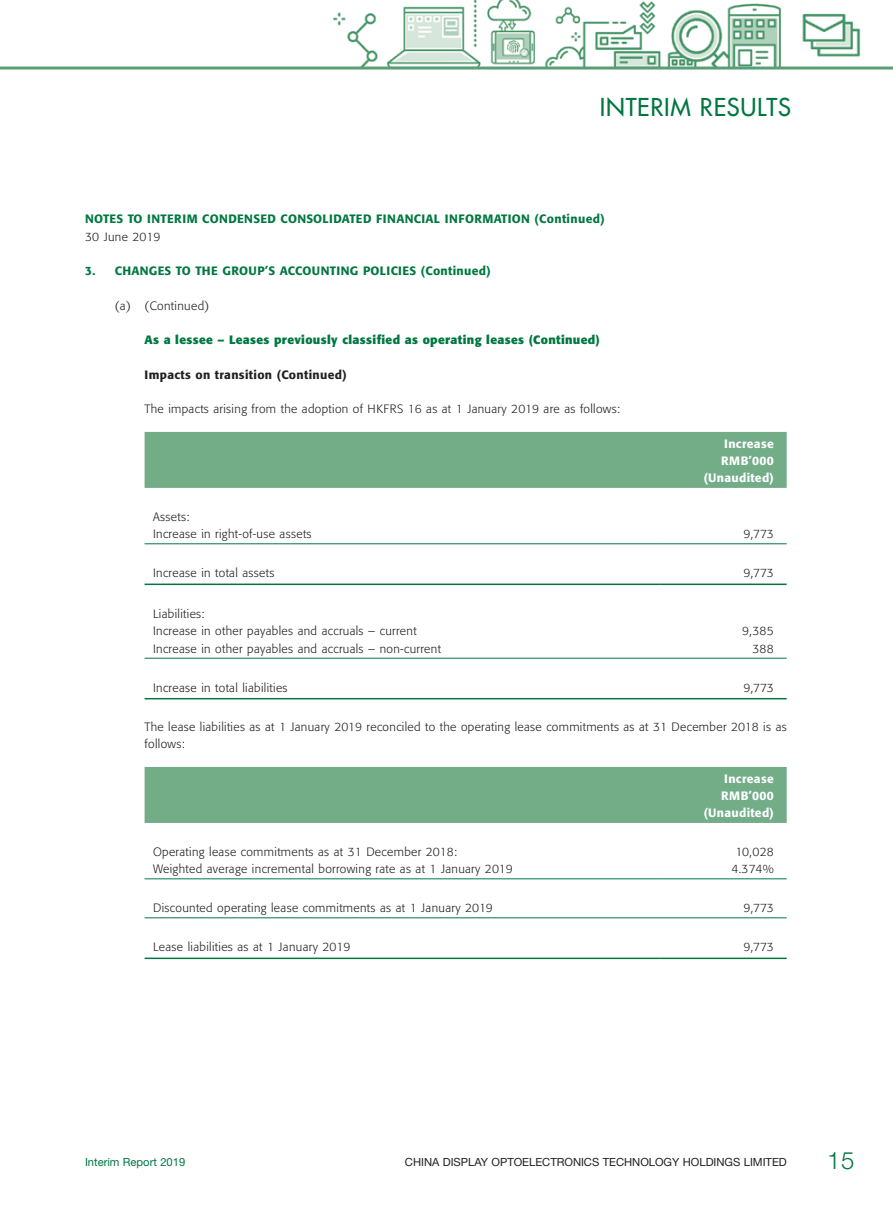
<style>
.page{position:relative;width:893px;height:1212px;background:#fff}
.page>*{position:absolute;margin:0;border:0;box-sizing:border-box;transform-origin:0 0}
.t1{font:500 24px "Futura Std";letter-spacing:.03em;color:#007741}
.t2{font:300 24px "Helvetica Neue LT Std";color:#007741}
.Body_Text{font:300 12px/17.2px "Formata";letter-spacing:.03em;color:#231f20}
.Heading_1{font:500 12px "Formata";letter-spacing:.03em;color:#007741}
.Heading_2{font:700 12px "Formata";letter-spacing:.03em;color:#007741}
.Body_Text-2{font:500 12px "Formata";letter-spacing:.03em;color:#fff}
.Heading_3{font:500 12px "Formata";letter-spacing:.03em;color:#231f20}
.Body_Text-3{font:300 12px "Formata";letter-spacing:.01em;color:#231f20}
.t3{font:11.25px "Helvetica Neue LT Std";color:#231f20}
.t4{font:11.25px "Helvetica Neue LT Std";color:#007741}
</style>
<div class="page">
<img style="left:0;top:0;width:893px;height:960px">
<hr style="left:0;top:67px;width:893px;height:3px;background:#599f76">
<div style="left:145px;top:432px;width:642px;height:56px;background:#72ad88"></div>
<hr style="left:145px;top:543px;width:514px;height:1px;background:#007741">
<hr style="left:659px;top:543px;width:128px;height:1px;background:#007741">
<hr style="left:145px;top:583px;width:514px;height:2px;background:#007741">
<hr style="left:659px;top:583px;width:128px;height:2px;background:#007741">
<hr style="left:145px;top:658px;width:514px;height:1px;background:#007741">
<hr style="left:659px;top:658px;width:128px;height:1px;background:#007741">
<hr style="left:145px;top:698px;width:514px;height:1px;background:#007741">
<hr style="left:659px;top:698px;width:128px;height:1px;background:#007741">
<div style="left:145px;top:767px;width:642px;height:56px;background:#72ad88"></div>
<hr style="left:145px;top:878px;width:514px;height:1px;background:#007741">
<hr style="left:659px;top:878px;width:128px;height:1px;background:#007741">
<hr style="left:145px;top:917px;width:514px;height:1px;background:#007741">
<hr style="left:659px;top:917px;width:128px;height:1px;background:#007741">
<hr style="left:145px;top:957px;width:514px;height:2px;background:#007741">
<hr style="left:659px;top:957px;width:128px;height:2px;background:#007741">
<h1 class="t1" style="left:600px;top:92px;width:193px">INTERIM RESULTS</h1>
<p class="Heading_1" style="left:85px;top:212px;width:521px">NOTES TO INTERIM CONDENSED CONSOLIDATED FINANCIAL INFORMATION (Continued)</p>
<p class="Body_Text-3" style="left:85px;top:229px;width:77px">30 June 2019</p>
<p class="Heading_1" style="left:85px;top:263px;width:407px">3. CHANGES TO THE GROUP’S ACCOUNTING POLICIES (Continued)</p>
<p class="Body_Text" style="left:115px;top:297px;width:96px">(a) (Continued)</p>
<p class="Heading_2" style="left:145px;top:332px;width:457px">As a lessee – Leases previously classified as operating leases (Continued)</p>
<p class="Heading_3" style="left:145px;top:367px;width:204px">Impacts on transition (Continued)</p>
<p class="Body_Text" style="left:145px;top:400px;width:477px">The impacts arising from the adoption of HKFRS 16 as at 1 January 2019 are as follows:</p>
<p class="Body_Text-2" style="left:724px;top:436px;width:51px">Increase</p>
<p class="Body_Text-2" style="left:721px;top:453px;width:54px">RMB’000</p>
<p class="Body_Text-2" style="left:704px;top:470px;width:72px">(Unaudited)</p>
<p class="Body_Text" style="left:153px;top:508px;width:38px">Assets:</p>
<p class="Body_Text" style="left:153px;top:525px;width:160px">Increase in right-of-use assets</p>
<p class="Body_Text" style="left:743px;top:525px;width:32px">9,773</p>
<p class="Body_Text" style="left:153px;top:564px;width:123px">Increase in total assets</p>
<p class="Body_Text" style="left:743px;top:564px;width:32px">9,773</p>
<p class="Body_Text" style="left:153px;top:605px;width:53px">Liabilities:</p>
<p class="Body_Text" style="left:153px;top:622px;width:265px">Increase in other payables and accruals – current</p>
<p class="Body_Text" style="left:742px;top:622px;width:33px">9,385</p>
<p class="Body_Text" style="left:153px;top:640px;width:289px">Increase in other payables and accruals – non-current</p>
<p class="Body_Text" style="left:752px;top:640px;width:23px">388</p>
<p class="Body_Text" style="left:153px;top:679px;width:136px">Increase in total liabilities</p>
<p class="Body_Text" style="left:743px;top:679px;width:32px">9,773</p>
<p class="Body_Text" style="left:145px;top:718px;width:644px">The lease liabilities as at 1 January 2019 reconciled to the operating lease commitments as at 31 December 2018 is as follows:</p>
<p class="Body_Text-2" style="left:724px;top:771px;width:51px">Increase</p>
<p class="Body_Text-2" style="left:721px;top:788px;width:54px">RMB’000</p>
<p class="Body_Text-2" style="left:704px;top:805px;width:72px">(Unaudited)</p>
<p class="Body_Text" style="left:153px;top:843px;width:305px">Operating lease commitments as at 31 December 2018:</p>
<p class="Body_Text" style="left:735px;top:843px;width:40px">10,028</p>
<p class="Body_Text" style="left:153px;top:860px;width:361px">Weighted average incremental borrowing rate as at 1 January 2019</p>
<p class="Body_Text" style="left:731px;top:860px;width:44px">4.374%</p>
<p class="Body_Text" style="left:153px;top:899px;width:341px">Discounted operating lease commitments as at 1 January 2019</p>
<p class="Body_Text" style="left:743px;top:899px;width:32px">9,773</p>
<p class="Body_Text" style="left:153px;top:938px;width:199px">Lease liabilities as at 1 January 2019</p>
<p class="Body_Text" style="left:743px;top:938px;width:32px">9,773</p>
<p class="t4" style="left:85px;top:1155px;width:102px">Interim Report 2019</p>
<p class="t3" style="left:405px;top:1155px;width:383px">CHINA DISPLAY OPTOELECTRONICS TECHNOLOGY HOLDINGS LIMITED</p>
<h1 class="t2" style="left:827px;top:1146px;width:29px">15</h1>
</div>
